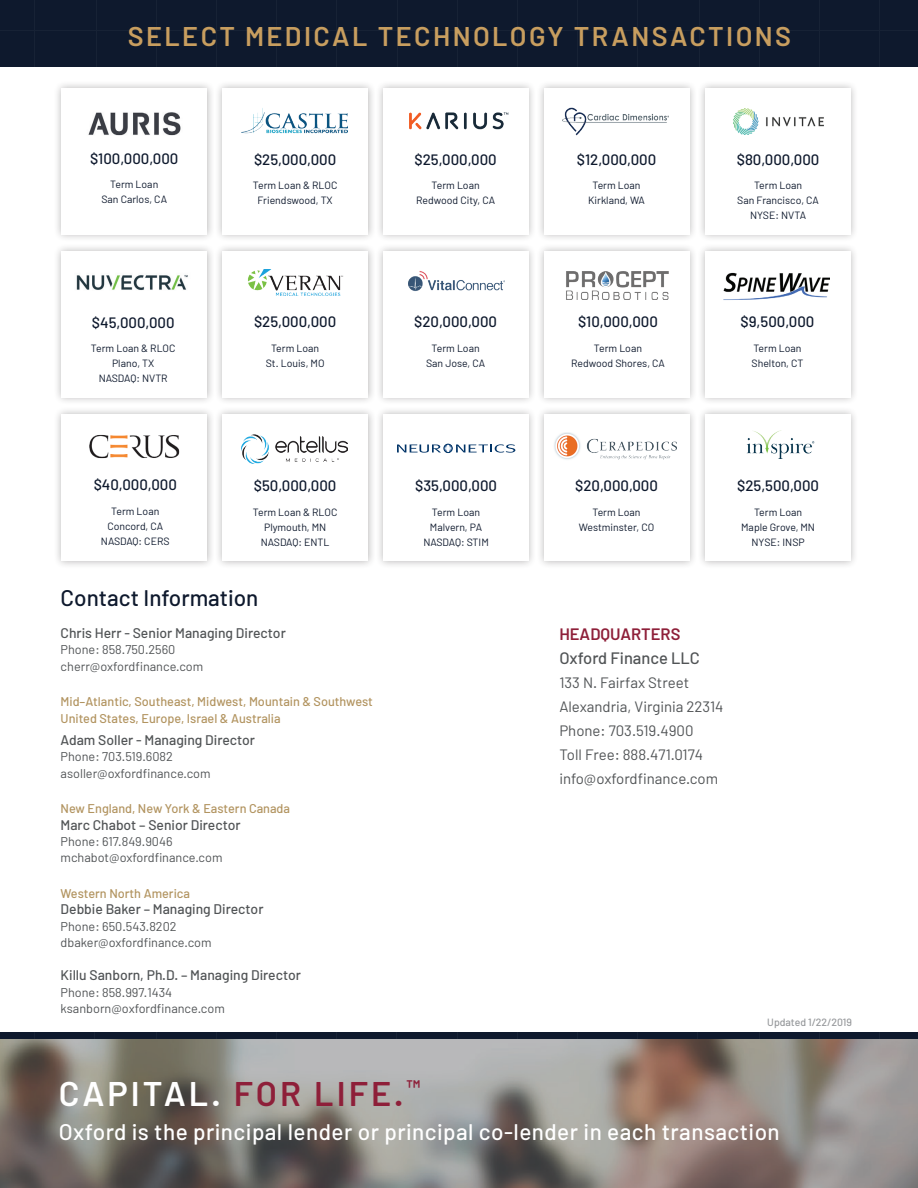
<style>
.page{position:relative;width:918px;height:1188px;background:#fff}
.page>*{position:absolute;margin:0;border:0;box-sizing:border-box;transform-origin:0 0}
.t1{font:600 34.2px "Barlow";letter-spacing:.09em;color:#fff}
.t2{font:600 27px "Barlow";letter-spacing:.09em;color:#c89e5f}
.t3{font:500 22.5px "Barlow";letter-spacing:.02em;color:#fff}
.t4{font:500 22.5px "Barlow";color:#0e192d}
.t5{font:500 16.5px "Barlow";color:#515456}
.t6{font:600 16.5px "Barlow";color:#8e1f39}
.t7{font:500 15px "Barlow";color:#0e192d}
.t8{font:15px/24px "Barlow";color:#515456}
.t9{font:500 13.95px "Barlow";color:#515456}
.t10{font:12.6px/16.5px "Barlow";color:#515456}
.t11{font:500 12.6px/16.5px "Barlow";color:#b29460}
.t12{font:10.5px/15px "Barlow";color:#0e192d;text-align:center}
.t13{font:500 10.5px "Barlow";color:#97999c}
.s1{color:#8e1f39}
</style>
<div class="page">
<img style="left:0;top:1039px;width:918px;height:149px">
<div style="left:0;top:0;width:918px;height:67px;background:#0e192d"></div>
<hr style="left:34px;top:0;width:1px;height:67px;background:#fff">
<hr style="left:96px;top:0;width:1px;height:67px;background:#fff">
<hr style="left:156px;top:0;width:1px;height:67px;background:#fff">
<hr style="left:216px;top:0;width:1px;height:67px;background:#fff">
<hr style="left:276px;top:0;width:1px;height:67px;background:#fff">
<hr style="left:336px;top:0;width:1px;height:67px;background:#fff">
<hr style="left:398px;top:0;width:1px;height:67px;background:#fff">
<hr style="left:458px;top:0;width:1px;height:67px;background:#fff">
<hr style="left:518px;top:0;width:1px;height:67px;background:#fff">
<hr style="left:578px;top:0;width:1px;height:67px;background:#fff">
<hr style="left:638px;top:0;width:1px;height:67px;background:#fff">
<hr style="left:699px;top:0;width:1px;height:67px;background:#fff">
<hr style="left:759px;top:0;width:1px;height:67px;background:#fff">
<hr style="left:819px;top:0;width:1px;height:67px;background:#fff">
<hr style="left:879px;top:0;width:1px;height:67px;background:#fff">
<hr style="left:0;top:30px;width:918px;height:1px;background:#fff">
<div style="left:0;top:1033px;width:918px;height:6px;background:#0e192d"></div>
<div style="left:536px;top:80px;width:162px;height:162px;background:#231f20;opacity:.33"></div>
<div style="left:544px;top:88px;width:146px;height:146px;background:#fff"></div>
<div style="left:536px;top:243px;width:162px;height:163px;background:#231f20;opacity:.33"></div>
<div style="left:544px;top:251px;width:146px;height:147px;background:#fff"></div>
<div style="left:536px;top:407px;width:162px;height:162px;background:#231f20;opacity:.33"></div>
<div style="left:544px;top:415px;width:146px;height:146px;background:#fff"></div>
<div style="left:214px;top:80px;width:162px;height:162px;background:#231f20;opacity:.33"></div>
<div style="left:223px;top:88px;width:145px;height:146px;background:#fff"></div>
<div style="left:214px;top:243px;width:162px;height:163px;background:#231f20;opacity:.33"></div>
<div style="left:223px;top:251px;width:145px;height:147px;background:#fff"></div>
<div style="left:214px;top:407px;width:162px;height:162px;background:#231f20;opacity:.33"></div>
<div style="left:223px;top:415px;width:145px;height:146px;background:#fff"></div>
<div style="left:375px;top:80px;width:162px;height:162px;background:#231f20;opacity:.33"></div>
<div style="left:383px;top:88px;width:146px;height:146px;background:#fff"></div>
<div style="left:375px;top:243px;width:162px;height:163px;background:#231f20;opacity:.33"></div>
<div style="left:383px;top:251px;width:146px;height:147px;background:#fff"></div>
<div style="left:375px;top:407px;width:162px;height:162px;background:#231f20;opacity:.33"></div>
<div style="left:383px;top:415px;width:146px;height:146px;background:#fff"></div>
<div style="left:697px;top:80px;width:162px;height:162px;background:#231f20;opacity:.33"></div>
<div style="left:705px;top:88px;width:146px;height:146px;background:#fff"></div>
<div style="left:697px;top:407px;width:162px;height:162px;background:#231f20;opacity:.33"></div>
<div style="left:705px;top:415px;width:146px;height:146px;background:#fff"></div>
<div style="left:53px;top:80px;width:162px;height:162px;background:#231f20;opacity:.33"></div>
<div style="left:62px;top:88px;width:145px;height:146px;background:#fff"></div>
<div style="left:53px;top:243px;width:162px;height:163px;background:#231f20;opacity:.33"></div>
<div style="left:62px;top:251px;width:145px;height:147px;background:#fff"></div>
<div style="left:53px;top:407px;width:162px;height:162px;background:#231f20;opacity:.33"></div>
<div style="left:62px;top:415px;width:145px;height:146px;background:#fff"></div>
<div style="left:697px;top:243px;width:162px;height:163px;background:#231f20;opacity:.33"></div>
<div style="left:705px;top:251px;width:146px;height:147px;background:#fff"></div>
<img style="left:554px;top:432px;width:122px;height:28px">
<img style="left:746px;top:431px;width:69px;height:28px">
<img style="left:724px;top:272px;width:106px;height:28px">
<img style="left:409px;top:112px;width:100px;height:18px">
<img style="left:241px;top:108px;width:106px;height:26px">
<img style="left:563px;top:107px;width:106px;height:28px">
<img style="left:733px;top:109px;width:91px;height:25px">
<img style="left:248px;top:270px;width:96px;height:25px">
<img style="left:408px;top:271px;width:96px;height:20px">
<img style="left:566px;top:272px;width:103px;height:28px">
<img style="left:89px;top:434px;width:91px;height:25px">
<img style="left:241px;top:435px;width:106px;height:28px">
<img style="left:76px;top:275px;width:112px;height:15px">
<img style="left:88px;top:112px;width:93px;height:24px">
<svg style="left:397px;top:444px;width:118px;height:9px"></svg>
<h2 class="t2" style="left:128px;top:20px;width:665px">SELECT MEDICAL TECHNOLOGY TRANSACTIONS</h2>
<h3 class="t7" style="left:90px;top:150px;width:90px">$100,000,000</h3>
<h3 class="t7" style="left:415px;top:151px;width:84px">$25,000,000</h3>
<p class="t12" style="left:416px;top:178px;width:81px">Term Loan<br>Redwood City, CA</p>
<h3 class="t7" style="left:254px;top:151px;width:84px">$25,000,000</h3>
<p class="t12" style="left:253px;top:178px;width:86px">Term Loan &amp; RLOC<br>Friendswood, TX</p>
<p class="t12" style="left:101px;top:177px;width:67px">Term Loan<br>San Carlos, CA</p>
<h3 class="t7" style="left:577px;top:151px;width:81px">$12,000,000</h3>
<p class="t12" style="left:588px;top:178px;width:58px">Term Loan<br>Kirkland, WA</p>
<h3 class="t7" style="left:737px;top:151px;width:84px">$80,000,000</h3>
<p class="t12" style="left:737px;top:178px;width:83px">Term Loan<br>San Francisco, CA<br>NYSE: NVTA</p>
<h3 class="t7" style="left:92px;top:313px;width:84px">$45,000,000</h3>
<p class="t12" style="left:91px;top:340px;width:86px">Term Loan &amp; RLOC<br>Plano, TX<br>NASDAQ: NVTR</p>
<h3 class="t7" style="left:94px;top:475px;width:85px">$40,000,000</h3>
<p class="t12" style="left:101px;top:503px;width:70px">Term Loan<br>Concord, CA<br>NASDAQ: CERS</p>
<h3 class="t7" style="left:254px;top:312px;width:84px">$25,000,000</h3>
<p class="t12" style="left:266px;top:340px;width:60px">Term Loan<br>St. Louis, MO</p>
<h3 class="t7" style="left:254px;top:477px;width:84px">$50,000,000</h3>
<p class="t12" style="left:253px;top:504px;width:86px">Term Loan &amp; RLOC<br>Plymouth, MN<br>NASDAQ: ENTL</p>
<h3 class="t4" style="left:61px;top:584px;width:199px">Contact Information</h3>
<h3 class="t9" style="left:61px;top:624px;width:227px">Chris Herr - Senior Managing Director</h3>
<p class="t10" style="left:61px;top:641px;width:144px">Phone: 858.750.2560 cherr@oxfordfinance.com</p>
<p class="t11" style="left:61px;top:693px;width:314px">Mid–Atlantic, Southeast, Midwest, Mountain &amp; Southwest<br>United States, Europe, Israel &amp; Australia</p>
<h3 class="t9" style="left:61px;top:731px;width:196px">Adam Soller - Managing Director</h3>
<p class="t10" style="left:61px;top:748px;width:152px">Phone: 703.519.6082 asoller@oxfordfinance.com</p>
<p class="t11" style="left:61px;top:800px;width:231px">New England, New York &amp; Eastern Canada</p>
<h3 class="t9" style="left:61px;top:816px;width:182px">Marc Chabot – Senior Director</h3>
<p class="t10" style="left:61px;top:833px;width:164px">Phone: 617.849.9046 mchabot@oxfordfinance.com</p>
<p class="t11" style="left:61px;top:885px;width:131px">Western North America</p>
<h3 class="t9" style="left:61px;top:901px;width:204px">Debbie Baker – Managing Director</h3>
<p class="t10" style="left:61px;top:918px;width:153px">Phone: 650.543.8202 dbaker@oxfordfinance.com</p>
<h3 class="t9" style="left:61px;top:967px;width:242px">Killu Sanborn, Ph.D. – Managing Director</h3>
<p class="t10" style="left:61px;top:984px;width:166px">Phone: 858.997.1434 ksanborn@oxfordfinance.com</p>
<h3 class="t7" style="left:414px;top:312px;width:84px">$20,000,000</h3>
<p class="t12" style="left:426px;top:340px;width:61px">Term Loan<br>San Jose, CA</p>
<h3 class="t7" style="left:578px;top:312px;width:81px">$10,000,000</h3>
<p class="t12" style="left:571px;top:340px;width:95px">Term Loan<br>Redwood Shores, CA</p>
<h3 class="t7" style="left:741px;top:312px;width:75px">$9,500,000</h3>
<p class="t12" style="left:752px;top:340px;width:53px;text-align:left">Term Loan<br>Shelton, CT</p>
<h3 class="t7" style="left:415px;top:477px;width:83px">$35,000,000</h3>
<h3 class="t7" style="left:575px;top:477px;width:84px">$20,000,000</h3>
<p class="t12" style="left:579px;top:504px;width:77px">Term Loan<br>Westminster, CO</p>
<p class="t12" style="left:423px;top:504px;width:67px">Term Loan<br>Malvern, PA<br>NASDAQ: STIM</p>
<h3 class="t7" style="left:737px;top:477px;width:83px">$25,500,000</h3>
<p class="t12" style="left:741px;top:504px;width:75px">Term Loan<br>Maple Grove, MN<br>NYSE: INSP</p>
<h3 class="t6" style="left:559px;top:624px;width:123px">HEADQUARTERS</h3>
<h3 class="t5" style="left:559px;top:648px;width:142px">Oxford Finance LLC</h3>
<h3 class="t8" style="left:559px;top:671px;width:166px">133 N. Fairfax Street<br>Alexandria, Virginia 22314<br>Phone: 703.519.4900<br>Toll Free: 888.471.0174 info@oxfordfinance.com</h3>
<p class="t13" style="left:767px;top:1015px;width:86px">Updated 1/22/2019</p>
<h1 class="t1" style="left:59px;top:1072px;width:363px">CAPITAL. <span class="s1">FOR LIFE.</span><sup>™</sup></h1>
<h3 class="t3" style="left:59px;top:1118px;width:722px">Oxford is the principal lender or principal co-lender in each transaction</h3>
</div>
